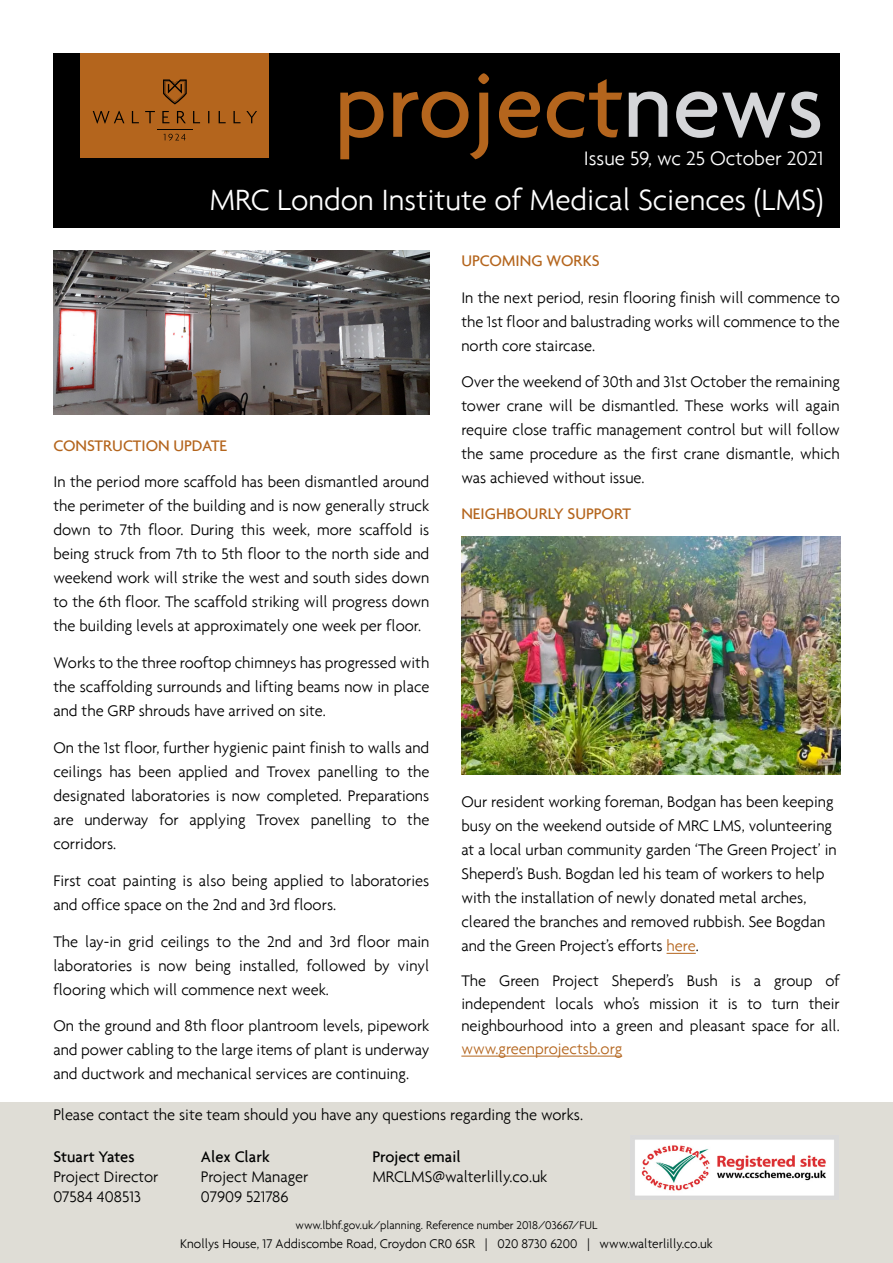
<style>
.page{position:relative;width:893px;height:1263px;background:#fff}
.page>*{position:absolute;margin:0;border:0;box-sizing:border-box;transform-origin:0 0}
.t1{font:500 97.5px "Agenda";color:#b4651d}
.t2{font:300 31.5px "Agenda";color:#fff}
.t3{font:300 21px "Agenda";color:#fff}
.t4{font:300 16.5px/24px "Agenda";color:#000;text-align:justify}
.t5{font:500 16.5px "Agenda";color:#b4651d}
.t6{font:500 16.5px "Agenda";color:#000}
.t7{font:300 16.5px "Agenda";color:#b4651d}
.t8{font:300 13.5px "Agenda";color:#000}
.t9{font:300 12px "Agenda";color:#000}
.s1{color:#d5d6d9}
.s2{color:#b4651d}
</style>
<div class="page">
<svg style="left:667px;top:953px;width:29px;height:1px"></svg>
<hr style="left:461px;top:1056px;width:161px;height:1px;background:#b4651d">
<div style="left:53px;top:53px;width:787px;height:174px;background:#000"></div>
<div style="left:81px;top:53px;width:188px;height:105px;background:#b4651d"></div>
<svg style="left:93px;top:111px;width:164px;height:12px"></svg>
<svg style="left:164px;top:134px;width:21px;height:7px"></svg>
<hr style="left:157px;top:129px;width:35px;height:1px;background:#000">
<svg style="left:163px;top:79px;width:24px;height:25px"></svg>
<img style="left:461px;top:536px;width:379px;height:238px">
<img style="left:53px;top:251px;width:376px;height:164px">
<div style="left:0;top:1103px;width:893px;height:160px;background:#dfddd6"></div>
<img style="left:635px;top:1139px;width:199px;height:57px">
<h1 class="t1" style="left:334px;top:46px;width:491px">project<span class="s1">news</span></h1>
<p class="t3" style="left:584px;top:146px;width:241px">Issue 59, wc 25 October 2021</p>
<h2 class="t2" style="left:209px;top:181px;width:616px">MRC London Institute of Medical Sciences (LMS)</h2>
<p class="t5" style="left:53px;top:435px;width:175px">CONSTRUCTION UPDATE</p>
<p class="t4" style="left:53px;top:470px;width:377px">In the period more scaffold has been dismantled around the perimeter of the building and is now generally struck down to 7th floor. During this week, more scaffold is being struck from 7th to 5th floor to the north side and weekend work will strike the west and south sides down to the 6th floor. The scaffold striking will progress down the building levels at approximately one week per floor.</p>
<p class="t4" style="left:53px;top:651px;width:377px">Works to the three rooftop chimneys has progressed with the scaffolding surrounds and lifting beams now in place and the GRP shrouds have arrived on site.</p>
<p class="t4" style="left:53px;top:735px;width:377px">On the 1st floor, further hygienic paint finish to walls and ceilings has been applied and Trovex panelling to the designated laboratories is now completed. Preparations are underway for applying Trovex panelling to the corridors.</p>
<p class="t4" style="left:53px;top:868px;width:377px">First coat painting is also being applied to laboratories and office space on the 2nd and 3rd floors.</p>
<p class="t4" style="left:53px;top:929px;width:377px">The lay-in grid ceilings to the 2nd and 3rd floor main laboratories is now being installed, followed by vinyl flooring which will commence next week.</p>
<p class="t4" style="left:53px;top:1014px;width:377px">On the ground and 8th floor plantroom levels, pipework and power cabling to the large items of plant is underway and ductwork and mechanical services are continuing.</p>
<p class="t5" style="left:461px;top:250px;width:140px">UPCOMING WORKS</p>
<p class="t4" style="left:461px;top:285px;width:380px">In the next period, resin flooring finish will commence to the 1st floor and balustrading works will commence to the north core staircase.</p>
<p class="t4" style="left:461px;top:370px;width:380px">Over the weekend of 30th and 31st October the remaining tower crane will be dismantled. These works will again require close traffic management control but will follow the same procedure as the first crane dismantle, which was achieved without issue.</p>
<p class="t5" style="left:461px;top:503px;width:171px">NEIGHBOURLY SUPPORT</p>
<p class="t4" style="left:461px;top:789px;width:377px;text-align:left">Our resident working foreman, Bodgan has been keeping busy on the weekend outside of MRC LMS, volunteering at a local urban community garden ‘The Green Project’ in Sheperd’s Bush. Bogdan led his team of workers to help with the installation of newly donated metal arches, cleared the branches and removed rubbish. See Bogdan and the Green Project’s efforts <span class="s2">here</span>.</p>
<p class="t4" style="left:461px;top:969px;width:380px;line-height:22.5px">The Green Project Sheperd’s Bush is a group of independent locals who’s mission it is to turn their neighbourhood into a green and pleasant space for all.</p>
<p class="t7" style="left:461px;top:1039px;width:162px">www.greenprojectsb.org</p>
<p class="t4" style="left:53px;top:1102px;width:531px">Please contact the site team should you have any questions regarding the works.</p>
<p class="t6" style="left:53px;top:1147px;width:83px">Stuart Yates</p>
<p class="t4" style="left:53px;top:1166px;width:107px;line-height:19.8px">Project Director<br>07584 408513</p>
<p class="t6" style="left:201px;top:1147px;width:70px">Alex Clark</p>
<p class="t4" style="left:201px;top:1166px;width:109px;line-height:19.8px">Project Manager<br>07909 521786</p>
<p class="t6" style="left:372px;top:1147px;width:90px">Project email</p>
<p class="t4" style="left:372px;top:1164px;width:177px">MRCLMS@walterlilly.co.uk</p>
<p class="t9" style="left:296px;top:1217px;width:303px">www.lbhf.gov.uk/planning. Reference number 2018/03667/FUL</p>
<p class="t8" style="left:180px;top:1236px;width:534px">Knollys House, 17 Addiscombe Road, Croydon CR0 6SR | 020 8730 6200 | www.walterlilly.co.uk</p>
</div>
